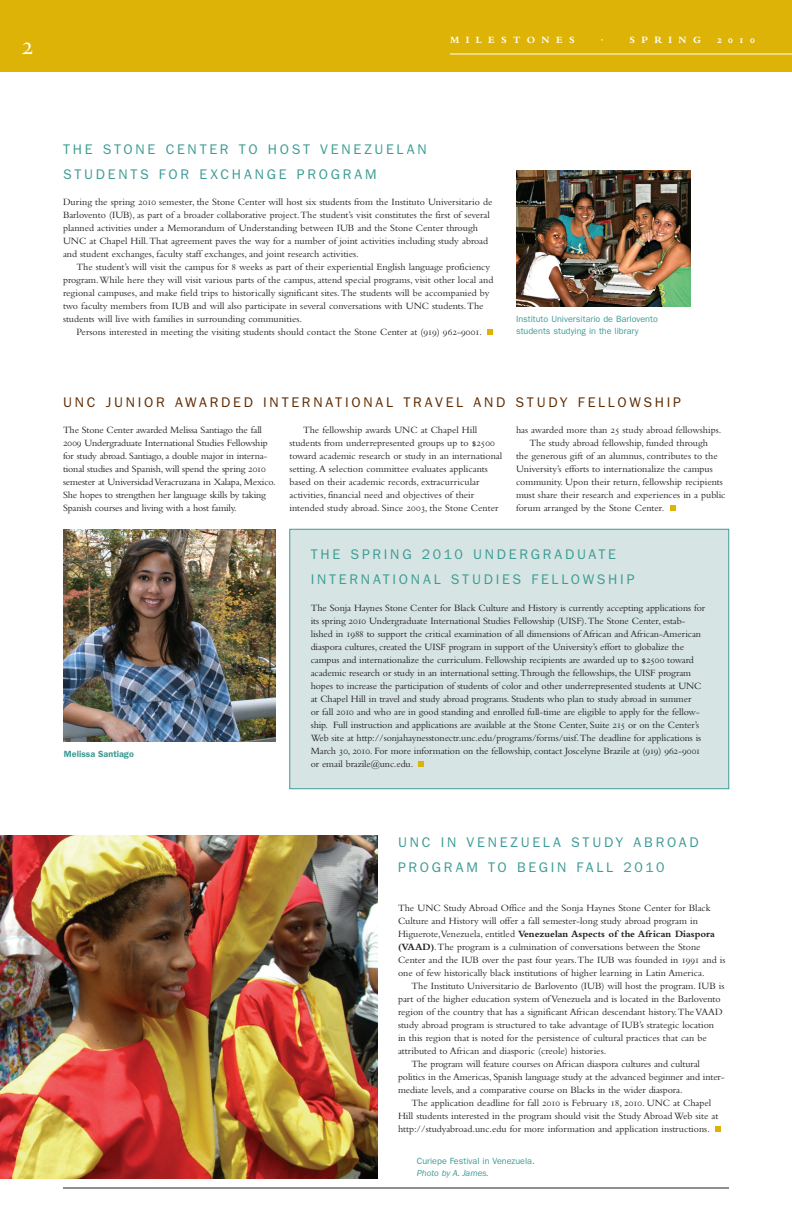
<style>
.page{position:relative;width:792px;height:1224px;background:#fff}
.page>*{position:absolute;margin:0;border:0;box-sizing:border-box;transform-origin:0 0}
.t1{font:24px "Requiem Text HTF Roman";color:#fff}
.Header2{font:14px/25px "ITC Franklin Gothic Std";letter-spacing:.195em;color:#3d9b95}
.Header2-2{font:14px "ITC Franklin Gothic Std";letter-spacing:.195em;color:#5f2b00}
.Body_Text_1st_Graph{font:10px/13px "Bembo Std";letter-spacing:-.01em;color:#231f20}
.Body_Text_KH{font:10px/13px "Bembo Std";color:#231f20}
.body_text{font:700 10px "Bembo Std";letter-spacing:.64em;color:#fff}
.caption2_KH{font:9px/12px "ITC Franklin Gothic Std";color:#3d9b95}
.caption_KH{font:600 9px "ITC Franklin Gothic Std";color:#3d9b95}
.s1{font-weight:700}
.s2{font-style:italic}
</style>
<div class="page">
<svg style="left:670px;top:505px;width:6px;height:6px"></svg>
<div style="left:0;top:0;width:792px;height:72px;background:#deb308"></div>
<hr style="left:450px;top:54px;width:342px;height:1px;background:#fff">
<hr style="left:63px;top:1188px;width:666px;height:1px;background:#231f20">
<div style="left:290px;top:529px;width:439px;height:260px;background:#d6e5e3;border:1px solid #3d9b95"></div>
<svg style="left:418px;top:761px;width:6px;height:6px"></svg>
<svg style="left:487px;top:329px;width:6px;height:6px"></svg>
<svg style="left:715px;top:1126px;width:6px;height:6px"></svg>
<img style="left:516px;top:170px;width:174px;height:137px">
<img style="left:63px;top:529px;width:213px;height:213px">
<img style="left:0;top:835px;width:378px;height:344px">
<p class="t1" style="left:22px;top:32px;width:13px">2</p>
<p class="body_text" style="left:450px;top:34px;width:126px">MILESTONES</p>
<p class="body_text" style="left:601px;top:34px;width:5px">·</p>
<p class="body_text" style="left:630px;top:34px;width:49px">s prin</p>
<p class="body_text" style="left:693px;top:34px;width:9px">g</p>
<p class="body_text" style="left:717px;top:34px;width:39px">2010</p>
<p class="Header2" style="left:63px;top:136px;width:157px">THE STONE CE NTER</p>
<p class="Header2" style="left:239px;top:136px;width:158px">TO H OST VENEZUELA</p>
<p class="Header2" style="left:418px;top:136px;width:11px">N</p>
<p class="Header2" style="left:63px;top:161px;width:292px">STUDENTS FOR EXC HANGE PR OGRAM</p>
<p class="Body_Text_1st_Graph" style="left:63px;top:195px;width:431px">During the spring 2010 semester, the Stone Center will host six students from the Instituto Universitario de Barlovento (IUB), as part of a broader collaborative project. The student’s visit constitutes the first of several planned activities under a Memorandum of Understanding between IUB and the Stone Center through UNC at Chapel Hill. That agreement paves the way for a number of joint activities including study abroad and student exchanges, faculty staff exchanges, and joint research activities.</p>
<p class="Body_Text_KH" style="left:63px;top:260px;width:432px;text-indent:14px">The student’s will visit the campus for 8 weeks as part of their experiential English language proficiency program. While here they will visit various parts of the campus, attend special programs, visit other local and regional campuses, and make field trips to historically significant sites. The students will be accompanied by two faculty members from IUB and will also participate in several conversations with UNC students. The students will live with families in surrounding communities.</p>
<p class="Body_Text_KH" style="left:76px;top:325px;width:407px">Persons interested in meeting the visiting students should contact the Stone Center at (919) 962-9001.</p>
<p class="caption2_KH" style="left:516px;top:313px;width:143px">I NSTITUTO U NIVERSITARIO DE BARLOVENTO<br>STUDENTS STUDYING IN THE LIBRARY</p>
<p class="Header2-2" style="left:63px;top:394px;width:135px">UN C JUNIOR AWAR</p>
<p class="Header2-2" style="left:221px;top:394px;width:164px">DED I NTER NATIONAL</p>
<p class="Header2-2" style="left:403px;top:394px;width:11px">TRAVEL</p>
<p class="Header2-2" style="left:473px;top:394px;width:115px">AND STUDY FELL</p>
<p class="Header2-2" style="left:618px;top:394px;width:64px">OWS HIP</p>
<p class="Body_Text_1st_Graph" style="left:63px;top:423px;width:214px">The Stone Center awarded Melissa Santiago the fall 2009 Undergraduate International Studies Fellowship for study abroad. Santiago, a double major in interna&shy;tional studies and Spanish, will spend the spring 2010 semester at Universidad Veracruzana in Xalapa, Mexico.<br>She hopes to strengthen her language skills by taking Spanish courses and living with a host family.</p>
<p class="Body_Text_KH" style="left:290px;top:423px;width:214px;text-indent:14px">The fellowship awards UNC at Chapel Hill students from underrepresented groups up to $2500 toward academic research or study in an international setting. A selection committee evaluates applicants based on their academic records, extracurricular activities, financial need and objectives of their intended study abroad. Since 2003, the Stone Center</p>
<p class="Body_Text_KH" style="left:516px;top:423px;width:207px">has awarded more than 25 study abroad fellowships.</p>
<p class="Body_Text_KH" style="left:516px;top:436px;width:211px;text-indent:14px">The study abroad fellowship, funded through<br>the generous gift of an alumnus, contributes to the University’s efforts to internationalize the campus community. Upon their return, fellowship recipients must share their research and experiences in a public forum arranged by the Stone Center.</p>
<p class="caption_KH" style="left:64px;top:749px;width:71px">Melissa Santiago</p>
<p class="Header2" style="left:311px;top:542px;width:305px">THE SPR ING 2010 U NDER GRA DUATE<br>I NTER NATIONAL</p>
<p class="Header2" style="left:451px;top:567px;width:61px">STUDIES</p>
<p class="Header2" style="left:531px;top:567px;width:10px">FELL</p>
<p class="Header2" style="left:571px;top:567px;width:64px">OWS HIP</p>
<p class="Body_Text_1st_Graph" style="left:311px;top:601px;width:396px">The Sonja Haynes Stone Center for Black Culture and History is currently accepting applications for its spring 2010 Undergraduate International Studies Fellowship (UISF). The Stone Center, estab&shy;lished in 1988 to support the critical examination of all dimensions of African and African-American diaspora cultures, created the UISF program in support of the University’s effort to globalize the campus and internationalize the curriculum. Fellowship recipients are awarded up to $2500 toward academic research or study in an international setting. Through the fellowships, the UISF program hopes to increase the participation of students of color and other underrepresented students at UNC at Chapel Hill in travel and study abroad programs. Students who plan to study abroad in summer<br>or fall 2010 and who are in good standing and enrolled full-time are eligible to apply for the fellow&shy;ship. Full instruction and applications are available at the Stone Center, Suite 215 or on the Center’s Web site at http://sonjahaynesstonectr.unc.edu/programs/forms/uisf. The deadline for applications is March 30, 2010. For more information on the fellowship, contact Joscelyne Brazile at (919) 962-9001 or email brazile@unc.edu.</p>
<p class="Header2" style="left:398px;top:830px;width:145px">UN C IN VENE ZUELA</p>
<p class="Header2" style="left:571px;top:830px;width:129px">STUDY ABR OAD</p>
<p class="Header2" style="left:398px;top:855px;width:58px">PR OGRAM</p>
<p class="Header2" style="left:488px;top:855px;width:99px">TO BE GIN FALL</p>
<p class="Header2" style="left:623px;top:855px;width:43px">2010</p>
<p class="Body_Text_1st_Graph" style="left:398px;top:901px;width:329px">The UNC Study Abroad Office and the Sonja Haynes Stone Center for Black Culture and History will offer a fall semester-long study abroad program in Higuerote,Venezuela, entitled <span class="s1">Venezuelan Aspects of the African Diaspora (VAAD)</span>. The program is a culmination of conversations between the Stone Center and the IUB over the past four years. The IUB was founded in 1991 and is one of few historically black institutions of higher learning in Latin America.</p>
<p class="Body_Text_KH" style="left:398px;top:979px;width:328px;text-indent:14px">The Instituto Universitario de Barlovento (IUB) will host the program. IUB is part of the higher education system of Venezuela and is located in the Barlovento region of the country that has a significant African descendant history. The VAAD study abroad program is structured to take advantage of IUB’s strategic location<br>in this region that is noted for the persistence of cultural practices that can be attributed to African and diasporic (creole) histories.</p>
<p class="Body_Text_KH" style="left:398px;top:1057px;width:328px;text-indent:14px">The program will feature courses on African diaspora cultures and cultural politics in the Americas, Spanish language study at the advanced beginner and inter&shy;mediate levels, and a comparative course on Blacks in the wider diaspora.</p>
<p class="Body_Text_KH" style="left:398px;top:1096px;width:322px;text-indent:14px">The application deadline for fall 2010 is February 18, 2010. UNC at Chapel<br>Hill students interested in the program should visit the Study Abroad Web site at http://studyabroad.unc.edu for more information and application instructions.</p>
<p class="caption2_KH" style="left:417px;top:1156px;width:119px">CURIEPE FESTIVAL IN VENEZUELA.<br><span class="s2">Photo by A. James.</span></p>
</div>
